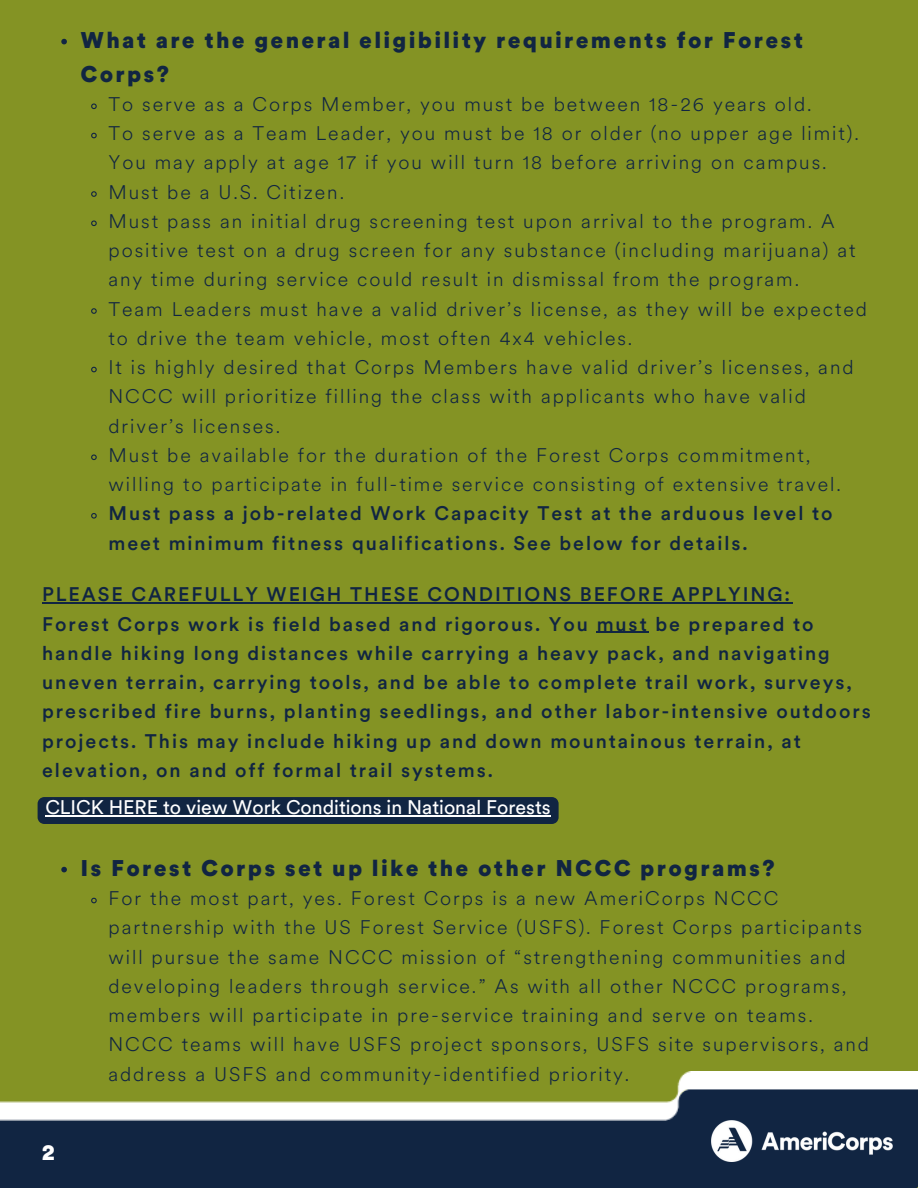
<style>
.page{position:relative;width:918px;height:1188px;background:#849324}
.page>*{position:absolute;margin:0;border:0;box-sizing:border-box;transform-origin:0 0}
.t1{font:900 22.5px/33.8px "Circular XX";letter-spacing:.1em;color:#112542}
.t2{font:900 22.5px "Circular XX";color:#fff}
.t3{font:300 19.5px/29.2px "Circular XX";letter-spacing:.1em;color:#112542}
.t4{font:500 19.5px/29.2px "Circular XX";letter-spacing:.1em;color:#112542}
.t5{font:19.5px "Circular XX";color:#fff}
</style>
<div class="page">
<div style="left:0;top:1120px;width:918px;height:68px;background:#112542"></div>
<div style="left:675px;top:1087px;width:243px;height:41px;background:#112542"></div>
<img style="left:0;top:1072px;width:918px;height:48px">
<img style="left:712px;top:1120px;width:181px;height:42px">
<svg style="left:61px;top:39px;width:6px;height:5px"></svg>
<svg style="left:91px;top:103px;width:6px;height:6px"></svg>
<svg style="left:91px;top:132px;width:6px;height:7px"></svg>
<svg style="left:91px;top:191px;width:6px;height:6px"></svg>
<svg style="left:91px;top:220px;width:6px;height:6px"></svg>
<svg style="left:91px;top:308px;width:6px;height:6px"></svg>
<svg style="left:91px;top:366px;width:6px;height:7px"></svg>
<svg style="left:91px;top:454px;width:6px;height:6px"></svg>
<svg style="left:91px;top:513px;width:6px;height:6px"></svg>
<hr style="left:42px;top:602px;width:750px;height:2px;background:#112542">
<hr style="left:597px;top:632px;width:52px;height:1px;background:#112542">
<svg style="left:61px;top:867px;width:6px;height:5px"></svg>
<svg style="left:91px;top:897px;width:6px;height:7px"></svg>
<div style="left:38px;top:797px;width:521px;height:27px;background:#112542"></div>
<hr style="left:45px;top:816px;width:506px;height:1px;background:#fff">
<p class="t1" style="left:80px;top:25px;width:724px">What are the general eligibility requirements for Forest<br>Corps?</p>
<p class="t3" style="left:108px;top:91px;width:705px">To serve as a Corps Member, you must be between 18-26 years old.</p>
<p class="t3" style="left:108px;top:121px;width:752px">To serve as a Team Leader, you must be 18 or older (no upper age limit).<br>You may apply at age 17 if you will turn 18 before arriving on campus.</p>
<p class="t3" style="left:108px;top:179px;width:237px">Must be a U.S. Citizen.</p>
<p class="t3" style="left:108px;top:208px;width:749px">Must pass an initial drug screening test upon arrival to the program. A positive test on a drug screen for any substance (including marijuana) at any time during service could result in dismissal from the program.</p>
<p class="t3" style="left:108px;top:296px;width:760px">Team Leaders must have a valid driver’s license, as they will be expected to drive the team vehicle, most often 4x4 vehicles.</p>
<p class="t3" style="left:108px;top:355px;width:747px">It is highly desired that Corps Members have valid driver’s licenses, and<br>NCCC will prioritize filling the class with applicants who have valid driver’s licenses.</p>
<p class="t3" style="left:108px;top:442px;width:734px">Must be available for the duration of the Forest Corps commitment, willing to participate in full-time service consisting of extensive travel.</p>
<p class="t4" style="left:108px;top:501px;width:726px">Must pass a job-related Work Capacity Test at the arduous level to meet minimum fitness qualifications. See below for details.</p>
<h2 class="t4" style="left:42px;top:582px;width:830px">PLEASE CAREFULLY WEIGH THESE CONDITIONS BEFORE APPLYING:<br>Forest Corps work is field based and rigorous. You must be prepared to handle hiking long distances while carrying a heavy pack, and navigating uneven terrain, carrying tools, and be able to complete trail work, surveys, prescribed fire burns, planting seedlings, and other labor-intensive outdoors projects. This may include hiking up and down mountainous terrain, at elevation, on and off formal trail systems.</h2>
<p class="t5" style="left:45px;top:800px;width:507px">CLICK HERE to view Work Conditions in National Forests</p>
<h2 class="t2" style="left:42px;top:1143px;width:15px">2</h2>
<p class="t1" style="left:80px;top:853px;width:696px">Is Forest Corps set up like the other NCCC programs?</p>
<p class="t3" style="left:108px;top:886px;width:762px">For the most part, yes. Forest Corps is a new AmeriCorps NCCC partnership with the US Forest Service (USFS). Forest Corps participants will pursue the same NCCC mission of “strengthening communities and developing leaders through service.” As with all other NCCC programs, members will participate in pre-service training and serve on teams.<br>NCCC teams will have USFS project sponsors, USFS site supervisors, and address a USFS and community-identified priority.</p>
</div>
